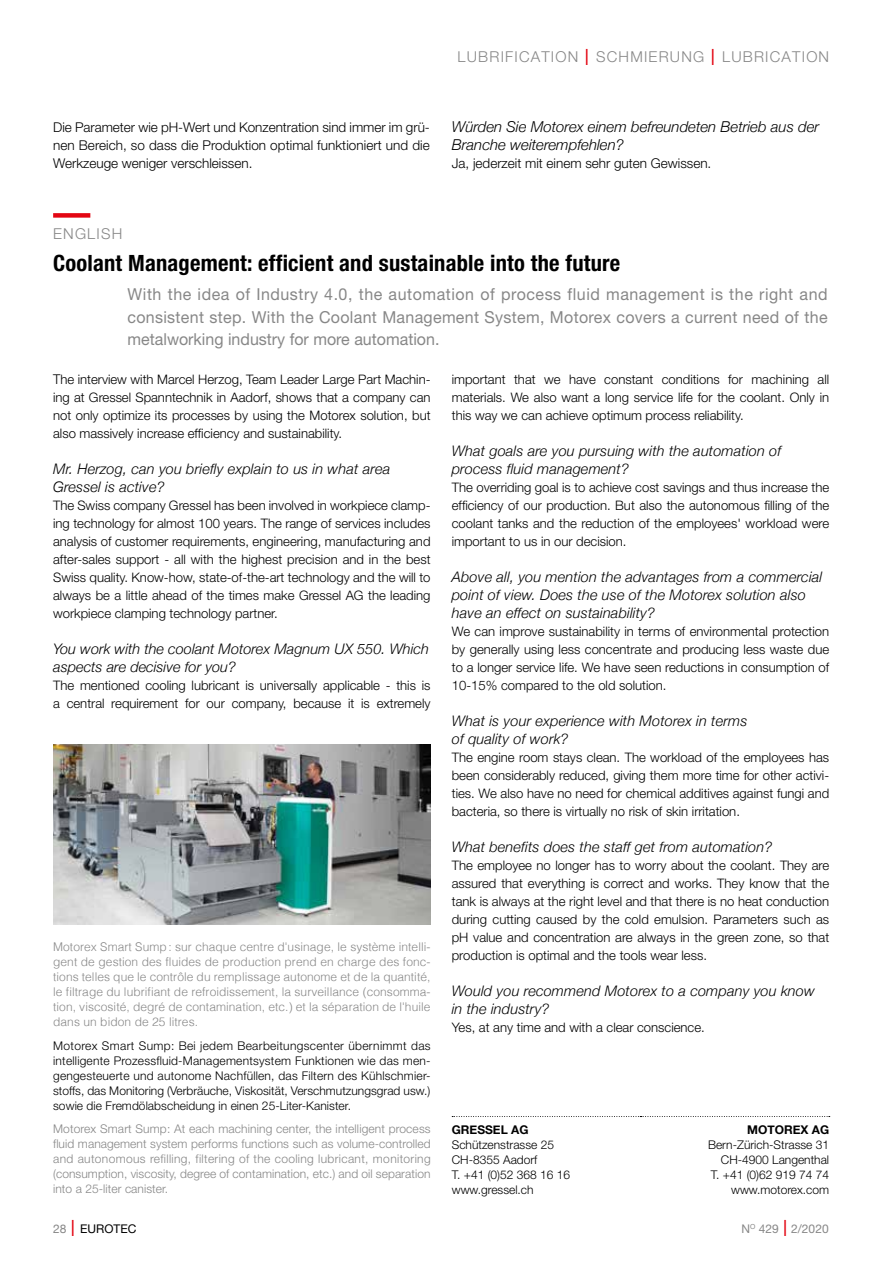
<style>
.page{position:relative;width:893px;height:1263px;background:#fff}
.page>*{position:absolute;margin:0;border:0;box-sizing:border-box;transform-origin:0 0}
.t1{font:700 condensed 22.5px "Helvetica Neue";letter-spacing:.01em;color:#000}
.t2{font:16.5px/22.5px "Helvetica Neue";color:#878787;text-align:justify}
.t3{font:italic 300 15px/18px "Helvetica Neue";color:#000}
.t4{font:300 15px "Helvetica Neue";letter-spacing:.08em;color:#878787}
.t5{font:italic 300 14.55px/18px "Helvetica Neue";letter-spacing:.01em;color:#000}
.t6{font:300 13.5px/18px "Helvetica Neue";color:#000;text-align:justify}
.t7{font:300 13.05px/18px "Helvetica Neue";color:#000;text-align:justify}
.t8{font:300 12px/15px "Helvetica Neue";color:#000;text-align:justify}
.t9{font:300 12px/15px "Helvetica";letter-spacing:.005em;color:#878787;text-align:justify}
.t10{font:300 12px/15px "Helvetica Neue";letter-spacing:.005em;color:#878787;text-align:justify}
.t11{font:700 12px "Helvetica Neue";color:#000}
.t12{font:12px "Helvetica Neue";color:#878787}
.t13{font:12px "Helvetica Neue";color:#000}
.s1{font-stretch:condensed;font-size:22.5px;color:#e30613}
.s2{font-size:13.5px}
.s3{color:#878787}
.s4{font-weight:300;font-stretch:condensed;font-size:22.5px;color:#e30613}
</style>
<div class="page">
<div style="left:53px;top:213px;width:37px;height:5px;background:#e30613"></div>
<img style="left:53px;top:745px;width:377px;height:180px">
<svg style="left:452px;top:1116px;width:378px;height:1px"></svg>
<p class="t4" style="left:457px;top:47px;width:373px">LUBRIFICATION <span class="s1">I</span> SCHMIERUNG <span class="s1">I</span> LUBRICATION</p>
<p class="t6" style="left:53px;top:118px;width:378px">Die Parameter wie pH-Wert und Konzentration sind immer im grü&shy;nen Bereich, so dass die Produktion optimal funktioniert und die Werkzeuge weniger verschleissen.</p>
<p class="t3" style="left:452px;top:117px;width:369px">Würden Sie Motorex einem befreundeten Betrieb aus der<br>Branche weiterempfehlen?</p>
<p class="t6" style="left:452px;top:154px;width:261px">Ja, jederzeit mit einem sehr guten Gewissen.</p>
<p class="t4" style="left:53px;top:224px;width:71px">ENGLISH</p>
<h1 class="t1" style="left:53px;top:249px;width:569px">Coolant Management: efficient and sustainable into the future</h1>
<p class="t2" style="left:128px;top:283px;width:702px">With the idea of Industry 4.0, the automation of process fluid management is the right and consistent step. With the Coolant Management System, Motorex covers a current need of the metalworking industry for more automation.</p>
<p class="t7" style="left:53px;top:370px;width:379px"><span class="s2">T</span>he interview with Marcel Herzog, Team Leader Large Part Machin&shy;ing at Gressel Spanntechnik in Aadorf, shows that a company can not only optimize its processes by using the Motorex solution, but also massively increase efficiency and sustainability.</p>
<p class="t5" style="left:53px;top:459px;width:339px">Mr. Herzog, can you briefly explain to us in what area<br>Gressel is active?</p>
<p class="t7" style="left:53px;top:496px;width:379px">The Swiss company Gressel has been involved in workpiece clamp&shy;ing technology for almost 100 years. The range of services includes analysis of customer requirements, engineering, manufacturing and after-sales support - all with the highest precision and in the best Swiss quality. Know-how, state-of-the-art technology and the will to always be a little ahead of the times make Gressel AG the leading workpiece clamping technology partner.</p>
<p class="t5" style="left:53px;top:639px;width:377px">You work with the coolant Motorex Magnum UX 550. Which aspects are decisive for you?</p>
<p class="t7" style="left:53px;top:676px;width:379px">The mentioned cooling lubricant is universally applicable - this is a central requirement for our company, because it is extremely</p>
<p class="t7" style="left:452px;top:370px;width:379px">important that we have constant conditions for machining all materials. We also want a long service life for the coolant. Only in this way we can achieve optimum process reliability.</p>
<p class="t5" style="left:452px;top:441px;width:331px">What goals are you pursuing with the automation of process fluid management?</p>
<p class="t7" style="left:452px;top:478px;width:379px">The overriding goal is to achieve cost savings and thus increase the efficiency of our production. But also the autonomous filling of the coolant tanks and the reduction of the employees' workload were important to us in our decision.</p>
<p class="t5" style="left:452px;top:567px;width:372px">Above all, you mention the advantages from a commercial point of view. Does the use of the Motorex solution also have an effect on sustainability?</p>
<p class="t7" style="left:452px;top:622px;width:379px">We can improve sustainability in terms of environmental protection by generally using less concentrate and producing less waste due to a longer service life. We have seen reductions in consumption of 10-15% compared to the old solution.</p>
<p class="t5" style="left:452px;top:711px;width:297px">What is your experience with Motorex in terms of quality of work?</p>
<p class="t7" style="left:452px;top:748px;width:379px">The engine room stays clean. The workload of the employees has been considerably reduced, giving them more time for other activi&shy;ties. We also have no need for chemical additives against fungi and bacteria, so there is virtually no risk of skin irritation.</p>
<p class="t5" style="left:452px;top:837px;width:322px">What benefits does the staff get from automation?</p>
<p class="t7" style="left:452px;top:856px;width:379px">The employee no longer has to worry about the coolant. They are assured that everything is correct and works. They know that the tank is always at the right level and that there is no heat conduction during cutting caused by the cold emulsion. Parameters such as pH value and concentration are always in the green zone, so that production is optimal and the tools wear less.</p>
<p class="t5" style="left:452px;top:981px;width:365px">Would you recommend Motorex to a company you know in the industry?</p>
<p class="t7" style="left:452px;top:1018px;width:255px">Yes, at any time and with a clear conscience.</p>
<p class="t9" style="left:53px;top:939px;width:379px">Motorex Smart Sump: sur chaque centre d'usinage, le système intelli&shy;gent de gestion des fluides de production prend en charge des fonc&shy;tions telles que le contrôle du remplissage autonome et de la quantité, le filtrage du lubrifiant de refroidissement, la surveillance (consomma&shy;tion, viscosité, degré de contamination, etc.) et la séparation de l'huile dans un bidon de 25 litres.</p>
<p class="t8" style="left:53px;top:1038px;width:379px">Motorex Smart Sump: Bei jedem Bearbeitungscenter übernimmt das intelligente Prozessfluid-Managementsystem Funktionen wie das men&shy;gengesteuerte und autonome Nachfüllen, das Filtern des Kühlschmier&shy;stoffs, das Monitoring (Verbräuche, Viskosität, Verschmutzungsgrad usw.) sowie die Fremdölabscheidung in einen 25-Liter-Kanister.</p>
<p class="t10" style="left:53px;top:1121px;width:379px">Motorex Smart Sump: At each machining center, the intelligent process fluid management system performs functions such as volume-controlled and autonomous refilling, filtering of the cooling lubricant, monitoring (consumption, viscosity, degree of contamination, etc.) and oil separation into a 25-liter canister.</p>
<p class="t11" style="left:747px;top:1120px;width:83px">MOTOREX AG</p>
<p class="t8" style="left:708px;top:1137px;width:123px;text-align:right">Bern-Zürich-Strasse 31<br>CH-4900 Langenthal<br>T. +41 (0)62 919 74 74 www.motorex.com</p>
<p class="t11" style="left:452px;top:1120px;width:78px">GRESSEL AG</p>
<p class="t8" style="left:452px;top:1137px;width:120px;text-align:left">Schützenstrasse 25<br>CH-8355 Aadorf<br>T. +41 (0)52 368 16 16 www.gressel.ch</p>
<p class="t13" style="left:53px;top:1221px;width:85px"><span class="s3">28</span> <span class="s4">I</span> EUROTEC</p>
<p class="t12" style="left:741px;top:1221px;width:89px">N<sup>O</sup> 429 <span class="s4">I</span> 2/2020</p>
</div>
